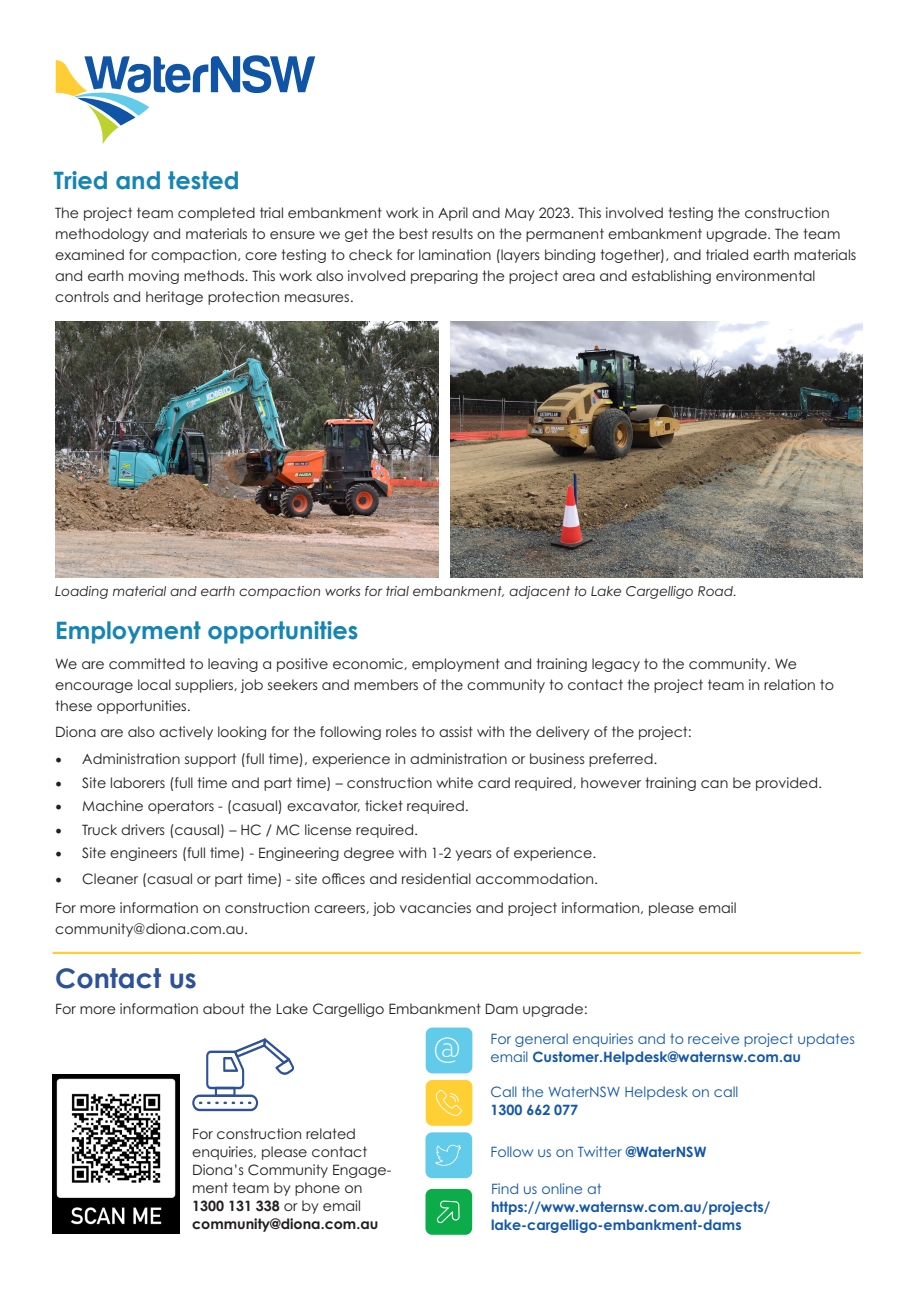
<style>
.page{position:relative;width:919px;height:1289px;background:#fff}
.page>*{position:absolute;margin:0;border:0;box-sizing:border-box;transform-origin:0 0}
.t1{font:300 29.4px "Corbel";color:#fff}
.t2{font:700 27px "Century Gothic";color:#2e5299}
.t3{font:700 24px "Century Gothic";color:#1485b3}
.t4{font:14.25px/21px "Century Gothic Pro";color:#231f20}
.t5{font:14.25px/18px "Century Gothic Pro";color:#1357a5}
.t6{font:700 14.25px/18px "Century Gothic Pro";color:#1357a5}
.t7{font:700 14.25px "Century Gothic Pro";color:#231f20}
.t8{font:italic 13.5px "Century Gothic Pro";color:#231f20}
.s1{font-family:"Minion Pro";font-size:18px}
.s2{font-weight:700}
.s3{font-weight:400}
</style>
<div class="page">
<hr style="left:53px;top:951px;width:807px;height:3px;background:#fecf34">
<div style="left:425px;top:1079px;width:47px;height:46px;background:#ffcf33;border-radius:7px"></div>
<svg style="left:435px;top:1089px;width:27px;height:27px"></svg>
<div style="left:425px;top:1188px;width:47px;height:46px;background:#0cac4b;border-radius:7px"></div>
<svg style="left:435px;top:1200px;width:25px;height:35px"></svg>
<div style="left:425px;top:1132px;width:47px;height:46px;background:#62cbe9;border-radius:7px"></div>
<svg style="left:435px;top:1144px;width:26px;height:21px"></svg>
<div style="left:425px;top:1027px;width:47px;height:46px;background:#62cbe9;border-radius:7px"></div>
<svg style="left:192px;top:1038px;width:102px;height:73px"></svg>
<img style="left:53px;top:1074px;width:126px;height:159px">
<img style="left:55px;top:321px;width:384px;height:256px">
<img style="left:451px;top:321px;width:411px;height:256px">
<svg style="left:56px;top:55px;width:259px;height:89px"></svg>
<p class="t3" style="left:54px;top:162px;width:187px">Tried and tested</p>
<p class="t4" style="left:55px;top:202px;width:802px">The project team completed trial embankment work in April and May 2023. This involved testing the construction methodology and materials to ensure we get the best results on the permanent embankment upgrade. The team examined for compaction, core testing to check for lamination (layers binding together), and trialed earth materials and earth moving methods. This work also involved preparing the project area and establishing environmental controls and heritage protection measures.</p>
<p class="t8" style="left:55px;top:583px;width:683px">Loading material and earth compaction works for trial embankment, adjacent to Lake Cargelligo Road.</p>
<p class="t3" style="left:55px;top:612px;width:304px">Employment opportunities</p>
<p class="t4" style="left:55px;top:653px;width:780px">We are committed to leaving a positive economic, employment and training legacy to the community. We encourage local suppliers, job seekers and members of the community to contact the project team in relation to these opportunities.</p>
<p class="t4" style="left:55px;top:720px;width:638px">Diona are also actively looking for the following roles to assist with the delivery of the project:</p>
<p class="t4" style="left:55px;top:748px;width:603px"><span class="s1">•</span> Administration support (full time), experience in administration or business preferred.</p>
<p class="t4" style="left:55px;top:772px;width:768px"><span class="s1">•</span> Site laborers (full time and part time) – construction white card required, however training can be provided.</p>
<p class="t4" style="left:55px;top:795px;width:415px"><span class="s1">•</span> Machine operators - (casual) excavator, ticket required.</p>
<p class="t4" style="left:55px;top:819px;width:364px"><span class="s1">•</span> Truck drivers (causal) – HC / MC license required.</p>
<p class="t4" style="left:55px;top:842px;width:542px"><span class="s1">•</span> Site engineers (full time) - Engineering degree with 1-2 years of experience.</p>
<p class="t4" style="left:55px;top:867px;width:544px"><span class="s1">•</span> Cleaner (casual or part time) - site offices and residential accommodation.</p>
<p class="t4" style="left:55px;top:897px;width:682px">For more information on construction careers, job vacancies and project information, please email community@diona.com.au.</p>
<p class="t2" style="left:55px;top:958px;width:143px">Contact us</p>
<p class="t4" style="left:55px;top:997px;width:533px">For more information about the Lake Cargelligo Embankment Dam upgrade:</p>
<p class="t1" style="left:432px;top:1028px;width:31px">@</p>
<p class="t5" style="left:490px;top:1029px;width:366px">For general enquiries and to receive project updates email <span class="s2">Customer.Helpdesk@waternsw.com.au</span></p>
<p class="t4" style="left:192px;top:1124px;width:201px;line-height:18px">For construction related enquiries, please contact<br>Diona’s Community Engage&shy;ment team by phone on</p>
<p class="t7" style="left:192px;top:1196px;width:170px">1300 131 338 <span class="s3">or by email</span></p>
<p class="t7" style="left:192px;top:1214px;width:188px">community@diona.com.au</p>
<p class="t5" style="left:490px;top:1082px;width:249px">Call the WaterNSW Helpdesk on call<br><span class="s2">1300 662 077</span></p>
<p class="t5" style="left:490px;top:1142px;width:217px">Follow us on Twitter <span class="s2">@WaterNSW</span></p>
<p class="t5" style="left:491px;top:1179px;width:112px">Find us online at</p>
<p class="t6" style="left:491px;top:1197px;width:281px">https://www.waternsw.com.au/projects/ lake-cargelligo-embankment-dams</p>
</div>
